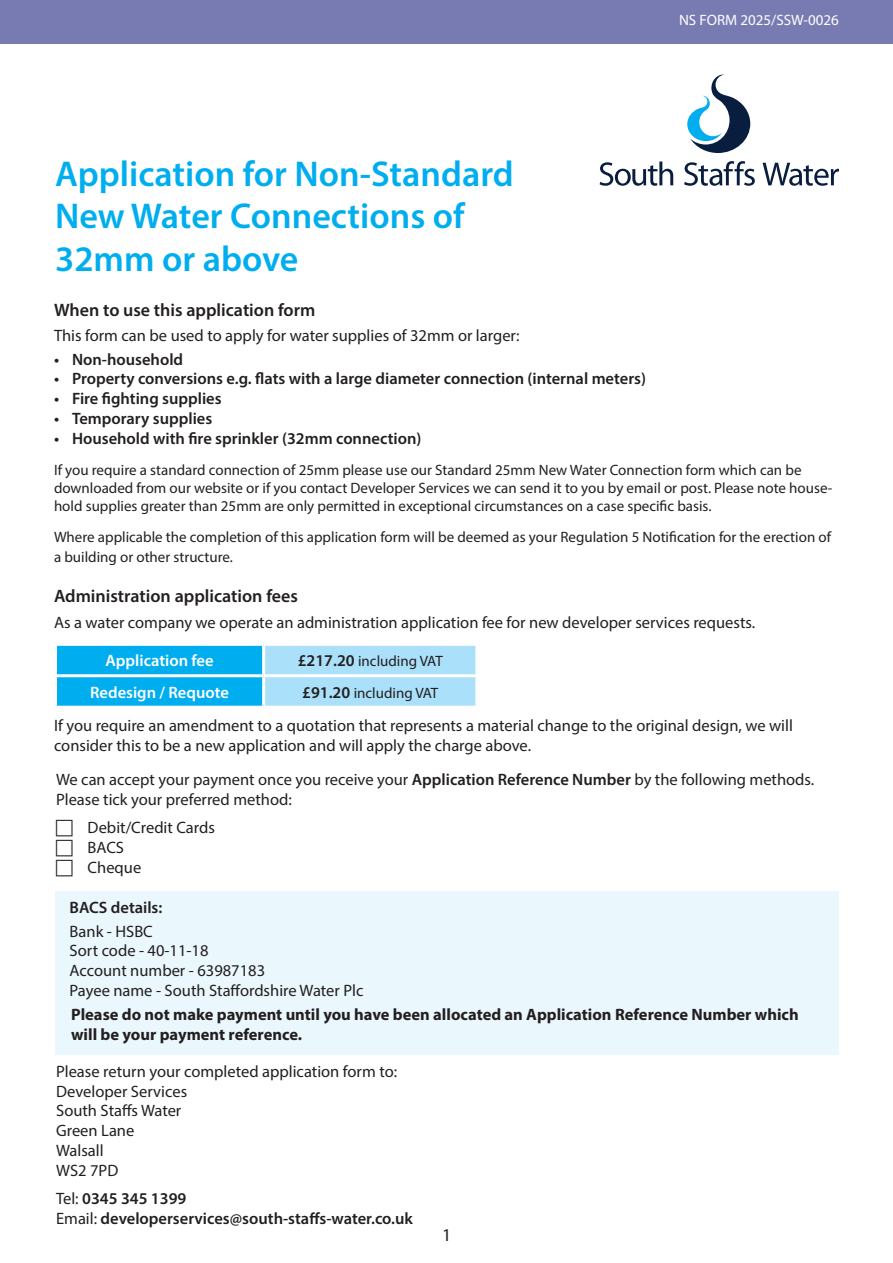
<style>
.page{position:relative;width:893px;height:1263px;background:#fff}
.page>*{position:absolute;margin:0;border:0;box-sizing:border-box;transform-origin:0 0}
.t1{font:600 36px/42px "Myriad Pro";color:#00aeef}
.t2{font:600 18px "Myriad Pro";color:#231f20}
.t3{font:18px "Myriad Pro";color:#231f20}
.t4{font:16.5px/19.8px "Myriad Pro";color:#231f20}
.t5{font:600 16.5px/19.8px "Myriad Pro";color:#231f20}
.t6{font:700 16.5px/19.8px "Myriad Pro";color:#231f20}
.t7{font:600 16.5px "Myriad Pro";color:#fff}
.t8{font:15px/18px "Myriad Pro";color:#231f20}
.t9{font:15px "Myriad Pro";color:#fff}
.s1{font-weight:600;font-size:16.5px}
.s2{font-weight:600}
.s3{font-weight:400}
</style>
<div class="page">
<div style="left:56px;top:891px;width:783px;height:163px;background:#eaf7fd"></div>
<div style="left:0;top:0;width:893px;height:43px;background:#787bb2"></div>
<svg style="left:687px;top:75px;width:63px;height:78px"></svg>
<svg style="left:600px;top:161px;width:73px;height:25px"></svg>
<svg style="left:684px;top:161px;width:71px;height:25px"></svg>
<svg style="left:763px;top:163px;width:76px;height:23px"></svg>
<svg style="left:57px;top:646px;width:418px;height:60px;background:#57c7f4"></svg>
<hr style="left:262px;top:646px;width:3px;height:28px;background:#fff">
<hr style="left:262px;top:677px;width:3px;height:29px;background:#fff">
<hr style="left:54px;top:674px;width:210px;height:3px;background:#fff">
<hr style="left:264px;top:674px;width:214px;height:3px;background:#fff">
<h1 class="t1" style="left:55px;top:152px;width:460px">Application for Non-Standard<br>New Water Connections of<br>32mm or above</h1>
<p class="t9" style="left:679px;top:11px;width:161px">NS FORM 2025/SSW-0026</p>
<p class="t2" style="left:54px;top:299px;width:263px">When to use this application form</p>
<p class="t4" style="left:54px;top:325px;width:467px">This form can be used to apply for water supplies of 32mm or larger:</p>
<p class="t5" style="left:54px;top:349px;width:131px">• Non-household</p>
<p class="t5" style="left:54px;top:369px;width:594px">• Property conversions e.g. flats with a large diameter connection (internal meters)</p>
<p class="t5" style="left:54px;top:388px;width:169px">• Fire fighting supplies</p>
<p class="t5" style="left:54px;top:408px;width:160px">• Temporary supplies</p>
<p class="t5" style="left:54px;top:428px;width:369px">• Household with fire sprinkler (32mm connection)</p>
<p class="t8" style="left:54px;top:460px;width:780px">If you require a standard connection of 25mm please use our Standard 25mm New Water Connection form which can be downloaded from our website or if you contact Developer Services we can send it to you by email or post. Please note house&shy;hold supplies greater than 25mm are only permitted in exceptional circumstances on a case specific basis.</p>
<p class="t8" style="left:54px;top:527px;width:779px;line-height:19.8px">Where applicable the completion of this application form will be deemed as your Regulation 5 Notification for the erection of a building or other structure.</p>
<p class="t2" style="left:54px;top:585px;width:245px">Administration application fees</p>
<p class="t4" style="left:54px;top:613px;width:703px">As a water company we operate an administration application fee for new developer services requests.</p>
<p class="t7" style="left:105px;top:650px;width:110px">Application fee</p>
<p class="t8" style="left:298px;top:652px;width:147px"><span class="s1">£217.20</span> including VAT</p>
<p class="t7" style="left:90px;top:682px;width:140px">Redesign / Requote</p>
<p class="t8" style="left:302px;top:683px;width:138px"><span class="s1">£91.20</span> including VAT</p>
<p class="t4" style="left:54px;top:715px;width:740px">If you require an amendment to a quotation that represents a material change to the original design, we will consider this to be a new application and will apply the charge above.</p>
<p class="t4" style="left:56px;top:769px;width:760px">We can accept your payment once you receive your <span class="s2">Application Reference Number</span> by the following methods.<br>Please tick your preferred method:</p>
<p class="t4" style="left:88px;top:818px;width:129px">Debit/Credit Cards<br>BACS<br>Cheque</p>
<p class="t5" style="left:70px;top:897px;width:94px">BACS details:</p>
<p class="t4" style="left:70px;top:921px;width:295px">Bank - HSBC<br>Sort code - 40-11-18<br>Account number - 63987183<br>Payee name - South Staffordshire Water Plc</p>
<p class="t6" style="left:71px;top:1004px;width:729px">Please do not make payment until you have been allocated an Application Reference Number which will be your payment reference.</p>
<p class="t4" style="left:56px;top:1061px;width:343px">Please return your completed application form to:<br>Developer Services<br>South Staffs Water<br>Green Lane<br>Walsall<br>WS2 7PD</p>
<p class="t5" style="left:56px;top:1188px;width:358px"><span class="s3">Tel:</span> 0345 345 1399<br><span class="s3">Email:</span> developerservices@south-staffs-water.co.uk</p>
<p class="t3" style="left:442px;top:1224px;width:11px">1</p>
</div>
